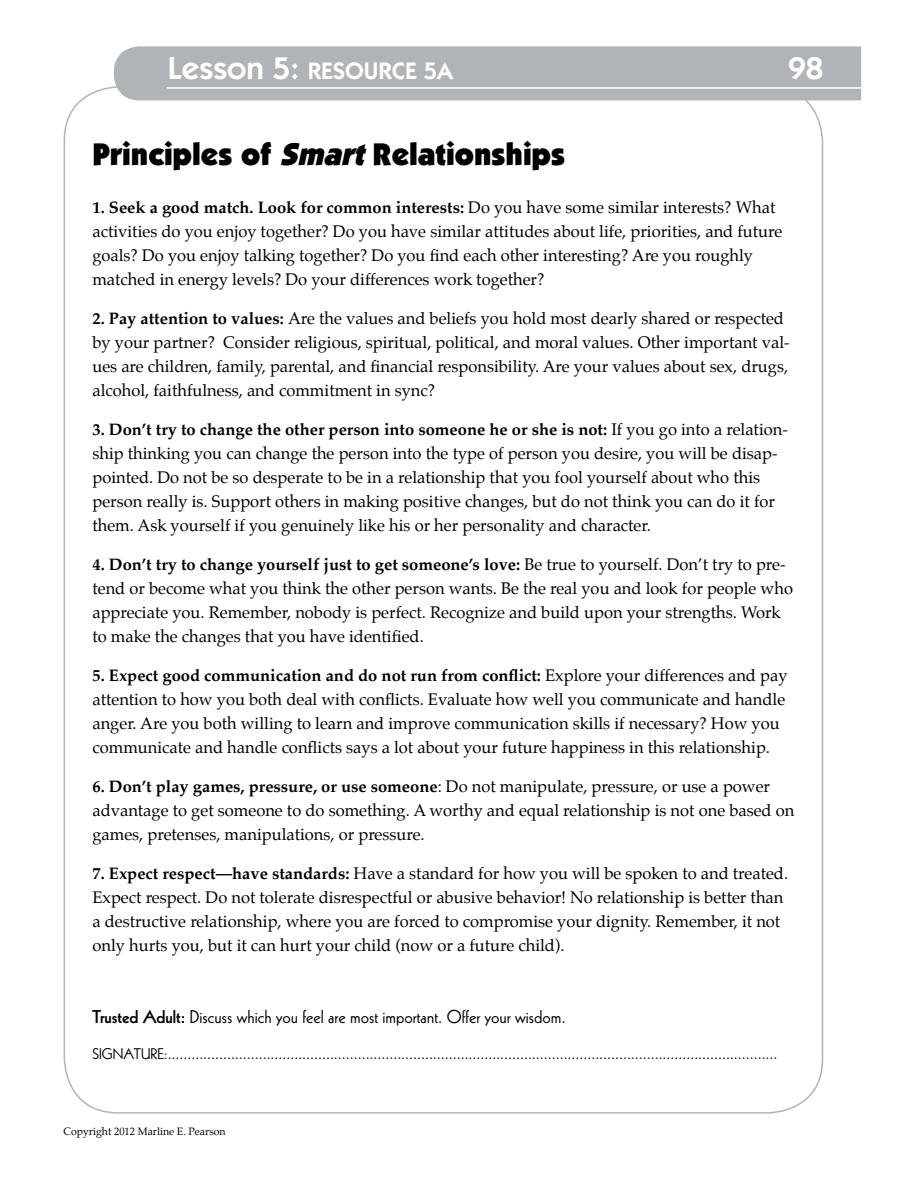
<style>
.page{position:relative;width:918px;height:1188px;background:#fff}
.page>*{position:absolute;margin:0;border:0;box-sizing:border-box;transform-origin:0 0}
.t1{font:900 31.5px "Itc Kabel";color:#000}
.t2{font:600 31.5px "Itc Kabel";color:#fff}
.t3{font:600 24px "Itc Kabel";color:#fff}
.t4{font:18px "Kabel";color:#000}
.t5{font:16.5px/24px "Palatino";color:#000}
.t6{font:16.5px "Kabel";color:#000}
.t7{font:10.5px "Palatino";color:#000}
.s1{font-size:31.5px}
.s2{font-style:italic}
.s3{font-weight:700}
.s4{font-weight:800}
.s5{font-size:15px}
</style>
<div class="page">
<div style="left:114px;top:46px;width:747px;height:54px;background:#b1b4b6"></div>
<hr style="left:167px;top:87px;width:694px;height:2px;background:#fff">
<h2 class="t3" style="left:168px;top:57px;width:287px"><span class="s1">Lesson 5:</span> RESOURCE 5A</h2>
<h1 class="t2" style="left:788px;top:50px;width:37px">98</h1>
<h1 class="t1" style="left:92px;top:135px;width:474px">Principles of <span class="s2">Smart</span>Relationships</h1>
<p class="t5" style="left:92px;top:196px;width:691px"><span class="s3">1. Seek a good match. Look for common interests:</span> Do you have some similar interests? What activities do you enjoy together? Do you have similar attitudes about life, priorities, and future goals? Do you enjoy talking together? Do you find each other interesting? Are you roughly matched in energy levels? Do your differences work together?</p>
<p class="t5" style="left:92px;top:307px;width:699px"><span class="s3">2. Pay attention to values:</span> Are the values and beliefs you hold most dearly shared or respected by your partner? Consider religious, spiritual, political, and moral values. Other important val&shy;ues are children, family, parental, and financial responsibility. Are your values about sex, drugs, alcohol, faithfulness, and commitment in sync?</p>
<p class="t5" style="left:92px;top:418px;width:697px"><span class="s3">3. Don’t try to change the other person into someone he or she is not:</span> If you go into a relation&shy;ship thinking you can change the person into the type of person you desire, you will be disap&shy;pointed. Do not be so desperate to be in a relationship that you fool yourself about who this person really is. Support others in making positive changes, but do not think you can do it for them. Ask yourself if you genuinely like his or her personality and character.</p>
<p class="t5" style="left:92px;top:553px;width:702px"><span class="s3">4. Don’t try to change yourself just to get someone’s love:</span> Be true to yourself. Don’t try to pre&shy;tend or become what you think the other person wants. Be the real you and look for people who appreciate you. Remember, nobody is perfect. Recognize and build upon your strengths. Work to make the changes that you have identified.</p>
<p class="t5" style="left:92px;top:664px;width:697px"><span class="s3">5. Expect good communication and do not run from conflict:</span> Explore your differences and pay attention to how you both deal with conflicts. Evaluate how well you communicate and handle anger. Are you both willing to learn and improve communication skills if necessary? How you communicate and handle conflicts says a lot about your future happiness in this relationship.</p>
<p class="t5" style="left:92px;top:775px;width:703px"><span class="s3">6. Don’t play games, pressure, or use someone</span>: Do not manipulate, pressure, or use a power advantage to get someone to do something. A worthy and equal relationship is not one based on games, pretenses, manipulations, or pressure.</p>
<p class="t5" style="left:92px;top:862px;width:697px"><span class="s3">7. Expect respect—have standards:</span> Have a standard for how you will be spoken to and treated.<br>Expect respect. Do not tolerate disrespectful or abusive behavior! No relationship is better than a destructive relationship, where you are forced to compromise your dignity. Remember, it not only hurts you, but it can hurt your child (now or a future child).</p>
<p class="t4" style="left:92px;top:1006px;width:475px"><span class="s4">Trusted Adult:</span> Discuss which you feel are most important. Offer your wisdom.</p>
<p class="t6" style="left:92px;top:1044px;width:687px"><span class="s5">Signature:</span>..........................................................................................................................................................</p>
<p class="t7" style="left:64px;top:1123px;width:164px">Copyright 2012 Marline E. Pearson</p>
</div>
